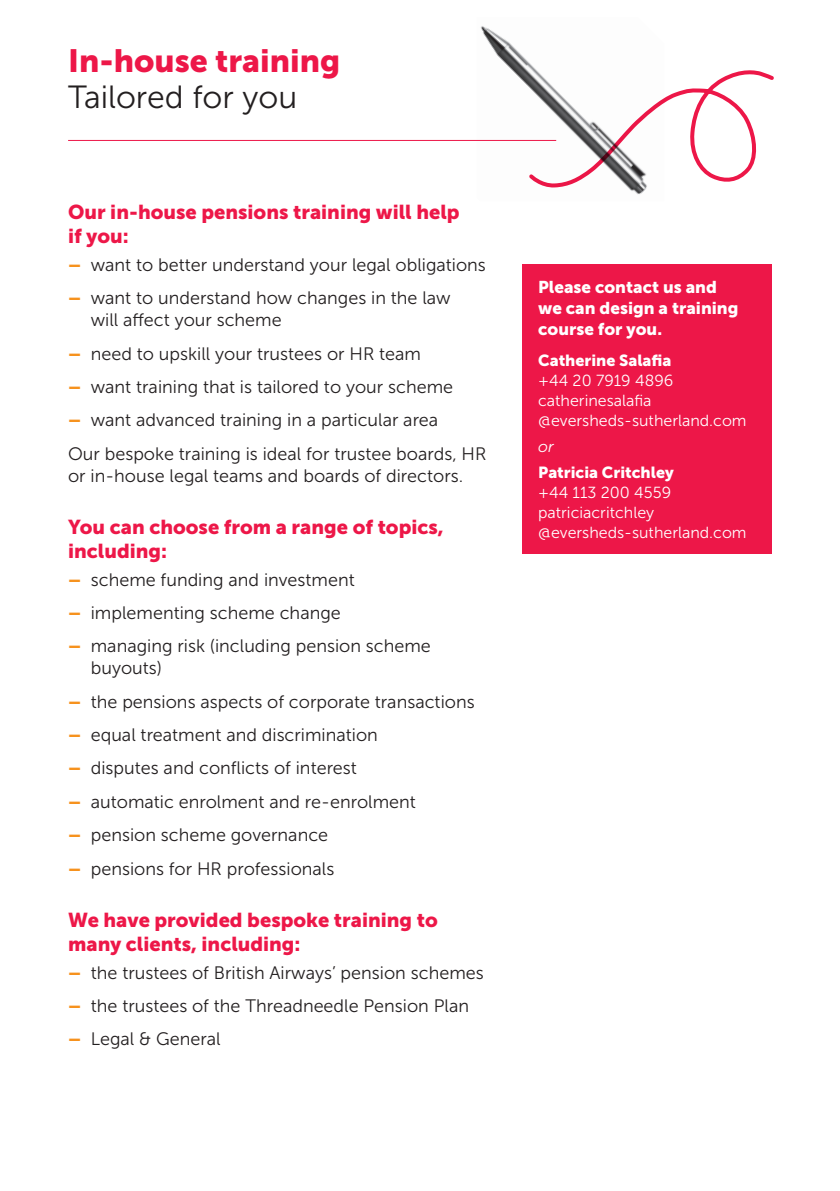
<style>
.page{position:relative;width:840px;height:1191px;background:#fff}
.page>*{position:absolute;margin:0;border:0;box-sizing:border-box;transform-origin:0 0}
.t1{font:32px "Museo Sans 900";color:#ed1748}
.t2{font:32px "Museo Sans 300";color:#231f20}
.Sub_headings{font:20px/24px "Museo Sans 900";color:#ed1748}
.Body_copy_-_MS_300_9{font:18px/22px "Museo Sans 300";color:#231f20}
.Client_quote_name{font:17px/21px "Museo Sans 900";color:#fff}
.Body_copy_-_MS_300_9-2{font:16px/20px "Museo Sans 300";color:#fff}
.Body_copy_-_MS_300_9-3{font:italic 16px "Museo Sans 300";color:#fff}
.s1{font-family:"Museo Sans 900";color:#f6921e}
.s2{font-family:"Museo Sans 900"}
</style>
<div class="page">
<img style="left:476px;top:26px;width:170px;height:169px">
<svg style="left:527px;top:68px;width:247px;height:121px"></svg>
<hr style="left:68px;top:140px;width:488px;height:1px;background:#ed1748">
<div style="left:522px;top:264px;width:249px;height:290px;background:#ed1748"></div>
<p class="t1" style="left:68px;top:43px;width:274px">In-house training</p>
<p class="t2" style="left:68px;top:80px;width:230px">Tailored for you</p>
<p class="Sub_headings" style="left:68px;top:200px;width:393px">Our in-house pensions training will help if you:</p>
<p class="Body_copy_-_MS_300_9" style="left:68px;top:254px;width:419px"><span class="s1">–</span> want to better understand your legal obligations</p>
<p class="Body_copy_-_MS_300_9" style="left:91px;top:287px;width:361px;text-indent:-23px"><span class="s1">–</span> want to understand how changes in the law will affect your scheme</p>
<p class="Body_copy_-_MS_300_9" style="left:68px;top:342px;width:354px"><span class="s1">–</span> need to upskill your trustees or HR team</p>
<p class="Body_copy_-_MS_300_9" style="left:68px;top:376px;width:386px"><span class="s1">–</span> want training that is tailored to your scheme</p>
<p class="Body_copy_-_MS_300_9" style="left:68px;top:409px;width:371px"><span class="s1">–</span> want advanced training in a particular area</p>
<p class="Body_copy_-_MS_300_9" style="left:68px;top:442px;width:419px">Our bespoke training is ideal for trustee boards, HR or in-house legal teams and boards of directors.</p>
<p class="Sub_headings" style="left:68px;top:515px;width:377px">You can choose from a range of topics, including:</p>
<p class="Body_copy_-_MS_300_9" style="left:68px;top:568px;width:288px"><span class="s1">–</span> scheme funding and investment</p>
<p class="Body_copy_-_MS_300_9" style="left:68px;top:602px;width:274px"><span class="s1">–</span> implementing scheme change</p>
<p class="Body_copy_-_MS_300_9" style="left:91px;top:635px;width:341px;text-indent:-23px"><span class="s1">–</span> managing risk (including pension scheme buyouts)</p>
<p class="Body_copy_-_MS_300_9" style="left:68px;top:690px;width:408px"><span class="s1">–</span> the pensions aspects of corporate transactions</p>
<p class="Body_copy_-_MS_300_9" style="left:68px;top:724px;width:311px"><span class="s1">–</span> equal treatment and discrimination</p>
<p class="Body_copy_-_MS_300_9" style="left:68px;top:757px;width:290px"><span class="s1">–</span> disputes and conflicts of interest</p>
<p class="Body_copy_-_MS_300_9" style="left:68px;top:790px;width:349px"><span class="s1">–</span> automatic enrolment and re-enrolment</p>
<p class="Body_copy_-_MS_300_9" style="left:68px;top:824px;width:261px"><span class="s1">–</span> pension scheme governance</p>
<p class="Body_copy_-_MS_300_9" style="left:68px;top:857px;width:267px"><span class="s1">–</span> pensions for HR professionals</p>
<p class="Sub_headings" style="left:68px;top:907px;width:371px">We have provided bespoke training to many clients, including:</p>
<p class="Body_copy_-_MS_300_9" style="left:68px;top:961px;width:417px"><span class="s1">–</span> the trustees of British Airways’ pension schemes</p>
<p class="Body_copy_-_MS_300_9" style="left:68px;top:994px;width:402px"><span class="s1">–</span> the trustees of the Threadneedle Pension Plan</p>
<p class="Body_copy_-_MS_300_9" style="left:68px;top:1028px;width:154px"><span class="s1">–</span> Legal &amp; General</p>
<p class="Client_quote_name" style="left:538px;top:276px;width:202px">Please contact us and we can design a training course for you.</p>
<p class="Body_copy_-_MS_300_9-2" style="left:538px;top:351px;width:210px"><span class="s2">Catherine Salafia<br></span>+44 20 7919 4896 catherinesalafia @eversheds-sutherland.com</p>
<p class="Body_copy_-_MS_300_9-3" style="left:538px;top:438px;width:17px">or</p>
<p class="Body_copy_-_MS_300_9-2" style="left:538px;top:462px;width:210px"><span class="s2">Patricia Critchley<br></span>+44 113 200 4559 patriciacritchley @eversheds-sutherland.com</p>
</div>
